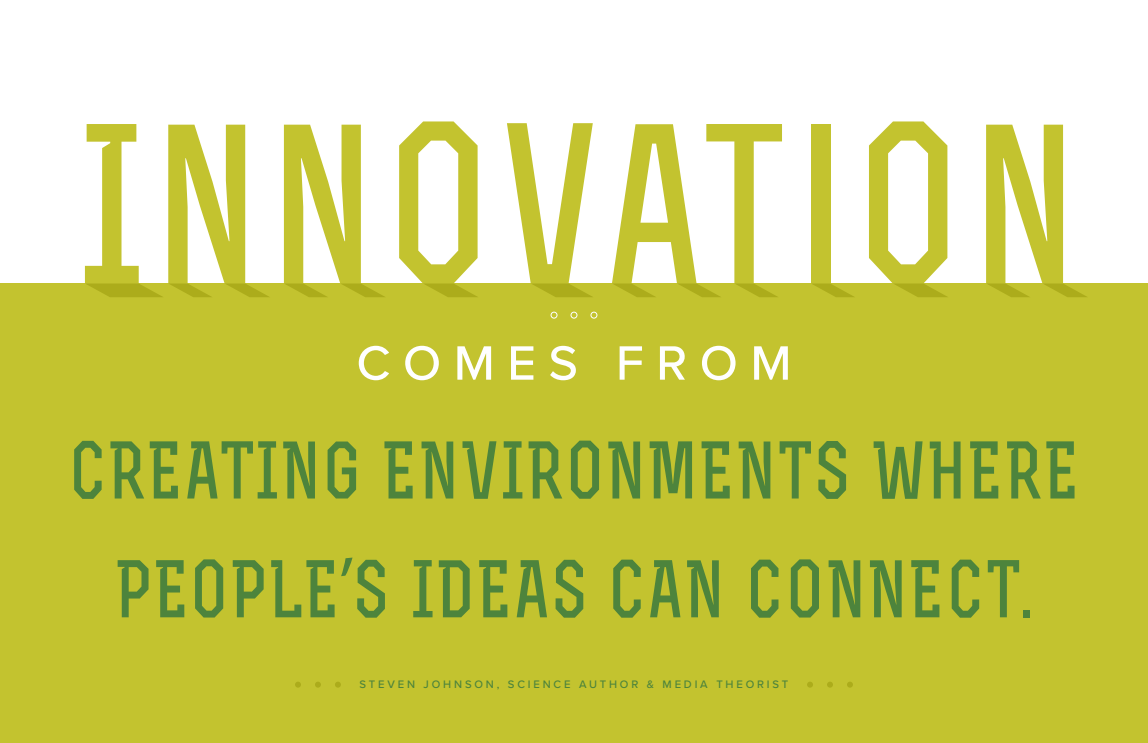
<style>
.page{position:relative;width:1148px;height:743px;background:#fff}
.page>*{position:absolute;margin:0;border:0;box-sizing:border-box;transform-origin:0 0}
.t1{font:700 76.25px/118.8px "Rex";letter-spacing:.03em;color:#4d843c;text-align:center}
.t2{font:500 50px "Proxima Nova";letter-spacing:.25em;color:#fff}
.t3{font:500 11.25px "Proxima Nova";letter-spacing:.25em;color:#4d843c}
.s1{font-family:"Myriad Pro";font-weight:400}
</style>
<div class="page">
<div style="left:0;top:283px;width:1148px;height:459px;background:#c3c32f"></div>
<div style="left:550px;top:311px;width:7px;height:7px;border:1px solid #fff;border-radius:50%"></div>
<div style="left:570px;top:311px;width:7px;height:7px;border:1px solid #fff;border-radius:50%"></div>
<div style="left:590px;top:311px;width:7px;height:7px;border:1px solid #fff;border-radius:50%"></div>
<svg style="left:295px;top:682px;width:6px;height:5px"></svg>
<svg style="left:315px;top:682px;width:6px;height:5px"></svg>
<svg style="left:335px;top:682px;width:6px;height:5px"></svg>
<svg style="left:807px;top:682px;width:6px;height:5px"></svg>
<svg style="left:827px;top:682px;width:6px;height:5px"></svg>
<svg style="left:847px;top:682px;width:6px;height:5px"></svg>
<div style="left:811px;top:124px;width:19px;height:159px;background:#c3c32f"></div>
<svg style="left:85px;top:124px;width:184px;height:173px"></svg>
<svg style="left:284px;top:125px;width:101px;height:172px"></svg>
<svg style="left:399px;top:121px;width:79px;height:176px"></svg>
<svg style="left:986px;top:125px;width:101px;height:172px"></svg>
<svg style="left:869px;top:121px;width:79px;height:176px"></svg>
<svg style="left:507px;top:123px;width:86px;height:174px"></svg>
<svg style="left:612px;top:124px;width:170px;height:173px"></svg>
<svg style="left:812px;top:283px;width:42px;height:14px"></svg>
<p class="t2" style="left:356px;top:325px;width:436px">COMES FROM</p>
<p class="t1" style="left:69px;top:410px;width:1011px">CREATING ENVIRONMENTS WHERE<br>PEOPLE<span class="s1">’</span>S IDEAS CAN CONNECT.</p>
<p class="t3" style="left:359px;top:676px;width:430px">STEVEN JOHNSON, SCIENCE AUTHOR &amp; MEDIA THEORIST</p>
</div>
